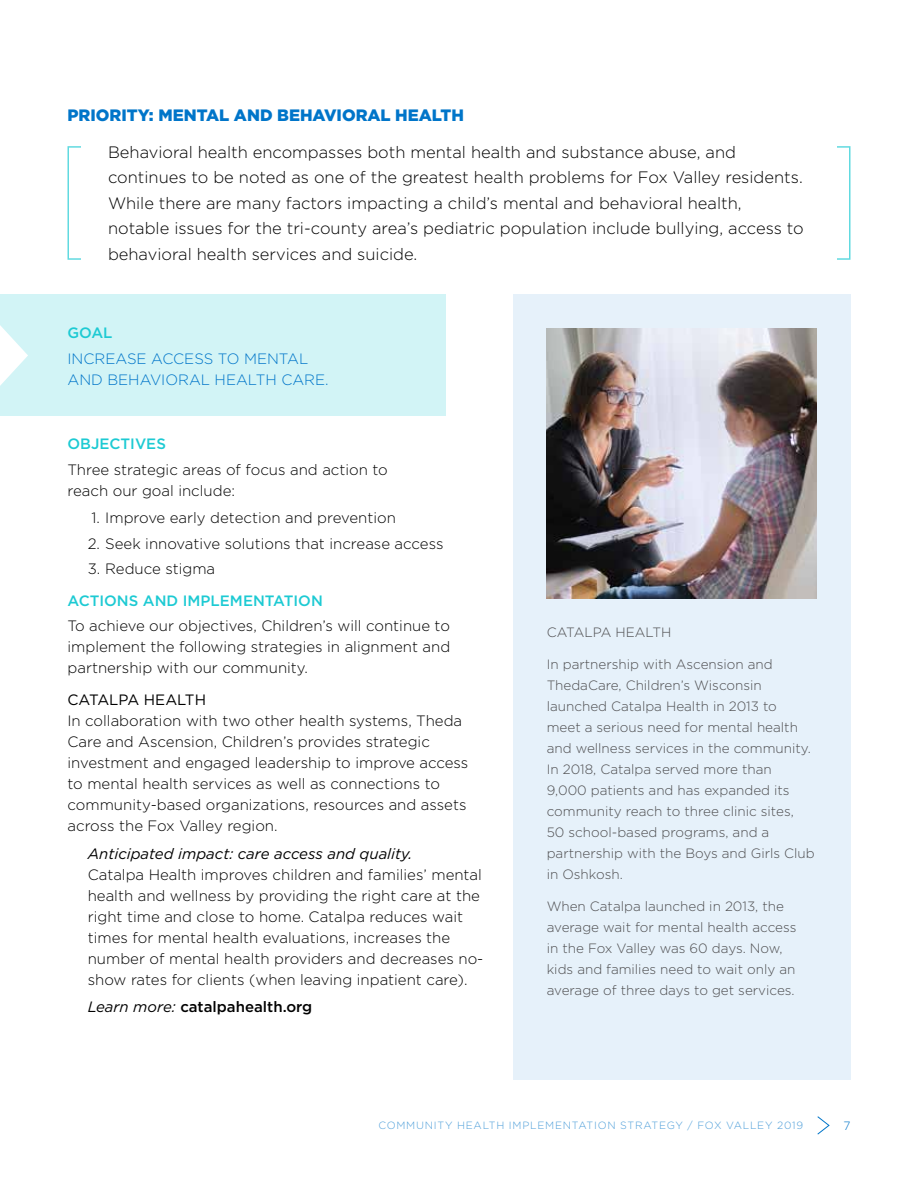
<style>
.page{position:relative;width:918px;height:1188px;background:#fff}
.page>*{position:absolute;margin:0;border:0;box-sizing:border-box;transform-origin:0 0}
.t1{font:300 16.5px/25.5px "Gotham";color:#000}
.t2{font:900 16.5px "Gotham";color:#0075c9}
.t3{font:300 15px/21px "Gotham";color:#000}
.t4{font:300 15px/21px "Gotham";color:#0075c9}
.t5{font:italic 15px "Gotham";color:#000}
.t6{font:500 15px "Gotham";color:#1dcad3}
.t7{font:500 15px "Gotham";color:#000}
.t8{font:15px "Gotham";color:#000}
.t9{font:300 13.5px/21px "Gotham";color:#4d4d4f}
.t10{font:300 12px "Gotham";color:#0075c9}
.t11{font:300 10.5px "Gotham";letter-spacing:.07em;color:#4d9ed9}
.s1{font-weight:400;font-style:italic}
</style>
<div class="page">
<div style="left:513px;top:295px;width:337px;height:785px;background:#e6f1fa"></div>
<div style="left:0;top:295px;width:446px;height:121px;background:#d2f4f6"></div>
<div style="left:68px;top:146px;width:14px;height:114px;border:2px solid #61dae0"></div>
<div style="left:836px;top:146px;width:14px;height:114px;border:2px solid #61dae0"></div>
<svg style="left:0;top:325px;width:28px;height:61px"></svg>
<img style="left:547px;top:328px;width:270px;height:270px">
<svg style="left:817px;top:1116px;width:13px;height:19px"></svg>
<p class="t2" style="left:68px;top:104px;width:398px">PRIORITY: MENTAL AND BEHAVIORAL HEALTH</p>
<p class="t1" style="left:108px;top:139px;width:697px">Behavioral health encompasses both mental health and substance abuse, and continues to be noted as one of the greatest health problems for Fox Valley residents.<br>While there are many factors impacting a child’s mental and behavioral health, notable issues for the tri-county area’s pediatric population include bullying, access to behavioral health services and suicide.</p>
<p class="t6" style="left:68px;top:323px;width:46px">GOAL</p>
<p class="t4" style="left:68px;top:347px;width:263px">INCREASE ACCESS TO MENTAL<br>AND BEHAVIORAL HEALTH CARE.</p>
<p class="t6" style="left:68px;top:434px;width:100px">OBJECTIVES</p>
<p class="t3" style="left:68px;top:458px;width:322px">Three strategic areas of focus and action to reach our goal include:</p>
<p class="t3" style="left:91px;top:507px;width:306px">1. Improve early detection and prevention</p>
<p class="t3" style="left:88px;top:532px;width:357px">2. Seek innovative solutions that increase access</p>
<p class="t3" style="left:88px;top:558px;width:129px">3. Reduce stigma</p>
<p class="t6" style="left:68px;top:591px;width:257px">ACTIONS AND IMPLEMENTATION</p>
<p class="t3" style="left:68px;top:615px;width:384px;text-align:justify">To achieve our objectives, Children’s will continue to implement the following strategies in alignment and partnership with our community.</p>
<p class="t8" style="left:68px;top:690px;width:140px">CATALPA HEALTH</p>
<p class="t3" style="left:68px;top:710px;width:402px">In collaboration with two other health systems, Theda Care and Ascension, Children’s provides strategic investment and engaged leadership to improve access to mental health services as well as connections to community-based organizations, resources and assets across the Fox Valley region.</p>
<p class="t5" style="left:88px;top:844px;width:326px">Anticipated impact: care access and quality.</p>
<p class="t3" style="left:88px;top:863px;width:397px">Catalpa Health improves children and families’ mental health and wellness by providing the right care at the right time and close to home. Catalpa reduces wait times for mental health evaluations, increases the number of mental health providers and decreases no&shy;show rates for clients (when leaving inpatient care).</p>
<p class="t7" style="left:88px;top:997px;width:226px"><span class="s1">Learn more:</span> catalpahealth.org</p>
<p class="t9" style="left:547px;top:622px;width:126px">CATALPA HEALTH</p>
<p class="t9" style="left:547px;top:653px;width:270px">In partnership with Ascension and ThedaCare, Children’s Wisconsin launched Catalpa Health in 2013 to<br>meet a serious need for mental health and wellness services in the community.<br>In 2018, Catalpa served more than 9,000 patients and has expanded its community reach to three clinic sites, 50 school-based programs, and a partnership with the Boys and Girls Club in Oshkosh.</p>
<p class="t9" style="left:547px;top:895px;width:251px">When Catalpa launched in 2013, the average wait for mental health access in the Fox Valley was 60 days. Now, kids and families need to wait only an average of three days to get services.</p>
<p class="t11" style="left:378px;top:1119px;width:426px">COMMUNITY HEALTH IMPLEMENTATION STRATEGY / FOX VALLEY 2019</p>
<p class="t10" style="left:843px;top:1118px;width:9px">7</p>
</div>
